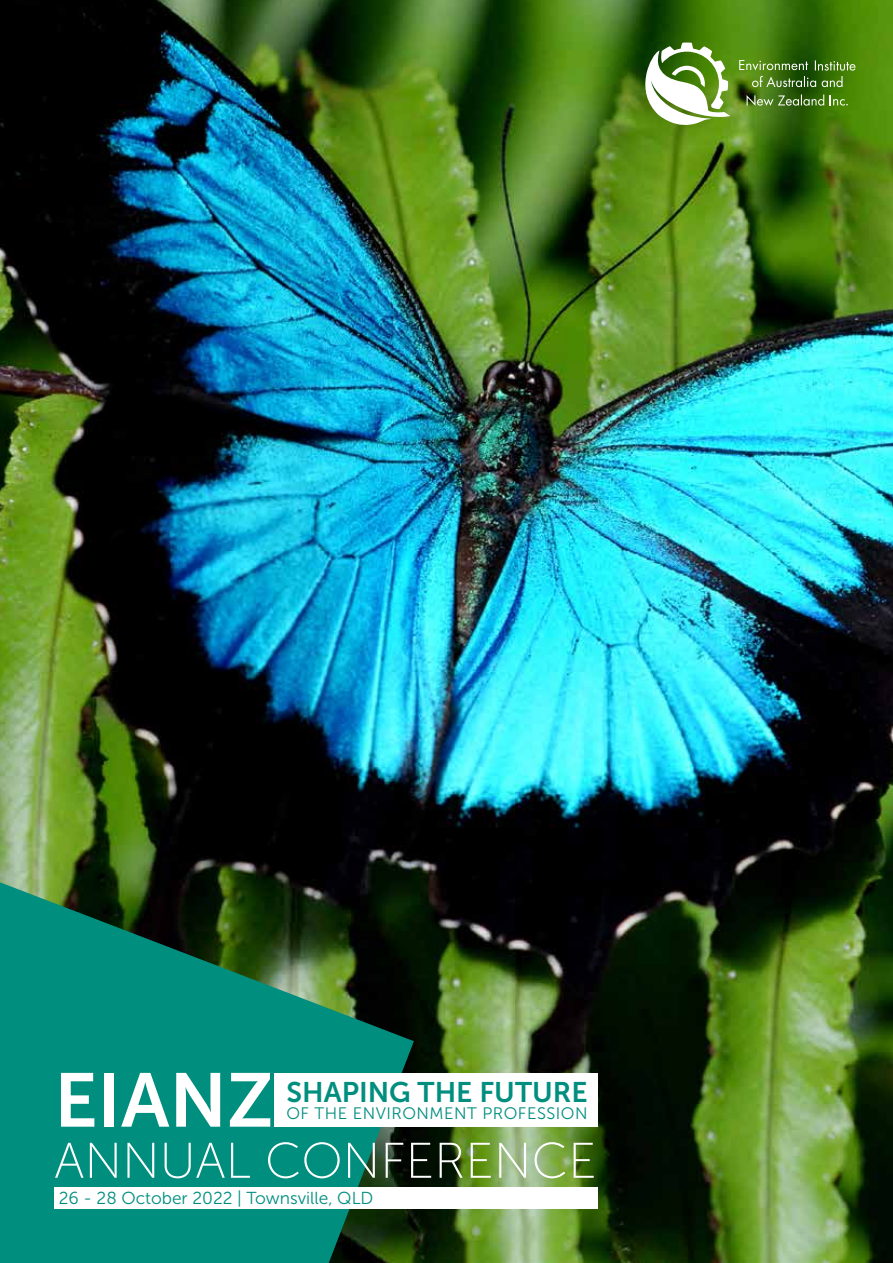
<style>
.page{position:relative;width:893px;height:1263px;background:#fff}
.page>*{position:absolute;margin:0;border:0;box-sizing:border-box;transform-origin:0 0}
.t1{font:75.75px "Museo Sans 700";color:#fff}
.t2{font:49.95px "Museo Sans 100";color:#fff}
.t3{font:28.2px "Museo Sans 700";color:#008e7f}
.t4{font:17.25px "Museo Sans 300";color:#008e7f}
.t5{font:16.65px "Museo Sans 300";letter-spacing:.03em;color:#008e7f}
</style>
<div class="page">
<img style="left:0;top:0;width:893px;height:1263px">
<svg style="left:0;top:882px;width:414px;height:381px;background:#087360"></svg>
<svg style="left:645px;top:43px;width:86px;height:82px"></svg>
<svg style="left:747px;top:95px;width:77px;height:11px"></svg>
<svg style="left:739px;top:60px;width:116px;height:27px;background:#598630"></svg>
<svg style="left:830px;top:95px;width:18px;height:11px"></svg>
<div style="left:54px;top:1187px;width:544px;height:22px;background:#fff"></div>
<div style="left:275px;top:1073px;width:323px;height:54px;background:#fff"></div>
<h1 class="t1" style="left:54px;top:1058px;width:221px">EIANZ</h1>
<h2 class="t2" style="left:54px;top:1134px;width:544px">ANNUAL CONFERENCE</h2>
<h3 class="t3" style="left:286px;top:1076px;width:303px">SHAPING THE FUTURE</h3>
<p class="t5" style="left:286px;top:1104px;width:303px">OF THE ENVIRONMENT PROFESSION</p>
<p class="t4" style="left:59px;top:1189px;width:316px">26 - 28 October 2022 | Townsville, QLD</p>
</div>
